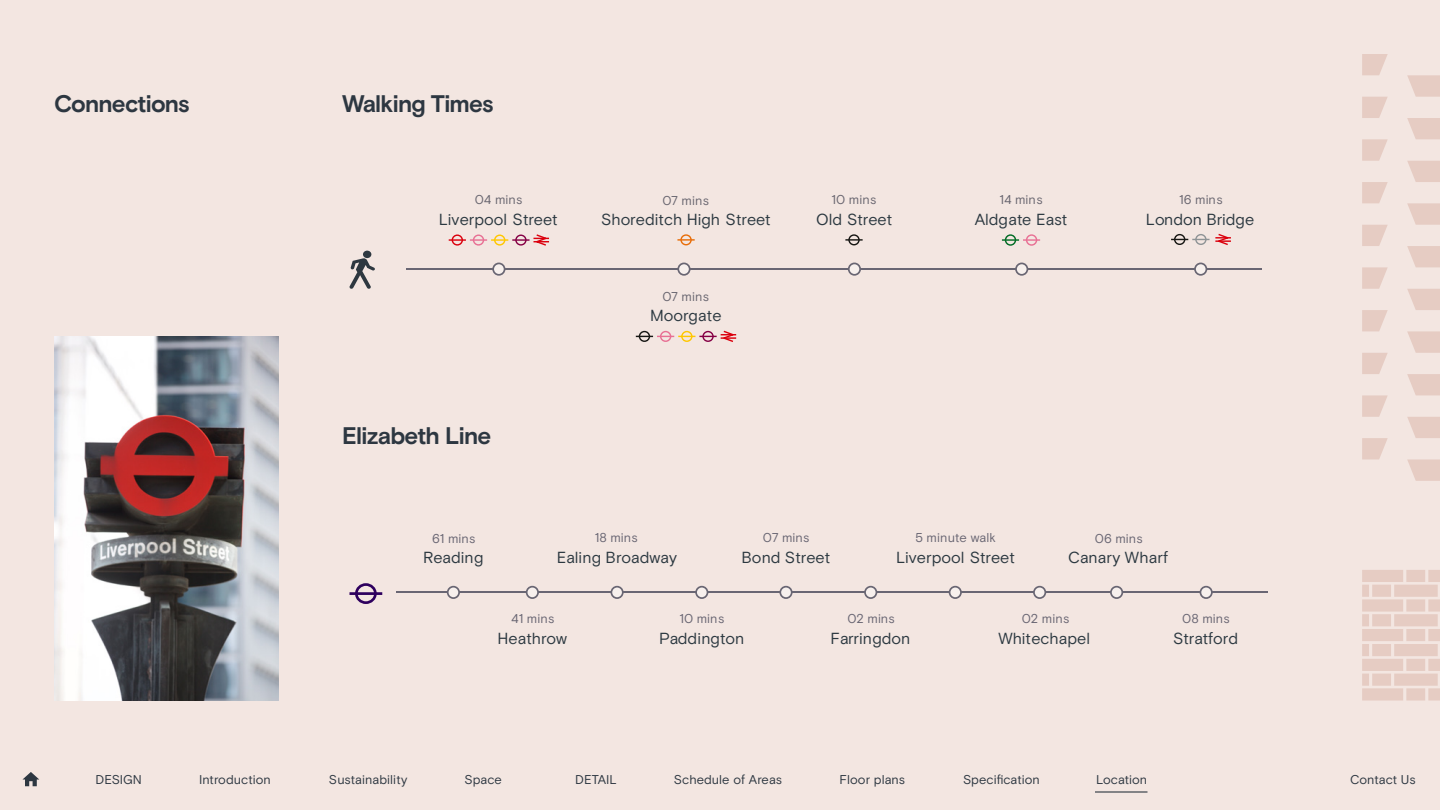
<style>
.page{position:relative;width:1440px;height:810px;background:#f3e6e1}
.page>*{position:absolute;margin:0;border:0;box-sizing:border-box;transform-origin:0 0}
.t1{font:700 24px "Basis Grotesque Pro";letter-spacing:-.03em;color:#2d3741}
.t2{font:16.05px "Basis Grotesque Pro";color:#2b3840}
.t3{font:12.75px "Basis Grotesque Pro";letter-spacing:.005em;color:#2d3741}
.t4{font:12.75px "Basis Grotesque Pro";color:#696673}
.t5{font:12.75px "Basis Grotesque Pro";color:#696670}
</style>
<div class="page">
<img style="left:54px;top:336px;width:224px;height:364px">
<svg style="left:1362px;top:54px;width:78px;height:647px"></svg>
<svg style="left:349px;top:251px;width:26px;height:38px"></svg>
<svg style="left:1171px;top:233px;width:60px;height:12px"></svg>
<div style="left:1005px;top:234px;width:11px;height:12px;border:1px solid #006b24;border-radius:5px"></div>
<div style="left:1026px;top:234px;width:11px;height:12px;border:1px solid #e87094;border-radius:5px"></div>
<svg style="left:1002px;top:239px;width:38px;height:2px"></svg>
<div style="left:848px;top:234px;width:12px;height:11px;border:1px solid #171714;border-radius:50%"></div>
<svg style="left:845px;top:239px;width:18px;height:2px"></svg>
<svg style="left:636px;top:330px;width:101px;height:12px"></svg>
<div style="left:680px;top:234px;width:12px;height:11px;border:1px solid #e86e0a;border-radius:50%"></div>
<svg style="left:677px;top:239px;width:18px;height:2px"></svg>
<svg style="left:449px;top:234px;width:101px;height:12px"></svg>
<hr style="left:407px;top:269px;width:855px;height:1px;background:#696673">
<div style="left:1195px;top:263px;width:11px;height:12px;background:#f7f0ed;border-radius:50%"></div>
<div style="left:1194px;top:263px;width:13px;height:13px;border:2px solid #696673;border-radius:50%"></div>
<div style="left:1016px;top:263px;width:11px;height:12px;background:#f7f0ed;border-radius:50%"></div>
<div style="left:1015px;top:263px;width:13px;height:13px;border:2px solid #696673;border-radius:50%"></div>
<div style="left:849px;top:263px;width:11px;height:12px;background:#f7f0ed;border-radius:50%"></div>
<div style="left:848px;top:263px;width:13px;height:13px;border:2px solid #696673;border-radius:50%"></div>
<div style="left:678px;top:263px;width:12px;height:12px;background:#f7f0ed;border-radius:50%"></div>
<div style="left:677px;top:263px;width:14px;height:13px;border:2px solid #696673;border-radius:50%"></div>
<div style="left:493px;top:263px;width:12px;height:12px;background:#f7f0ed;border-radius:50%"></div>
<div style="left:492px;top:263px;width:13px;height:13px;border:2px solid #696673;border-radius:50%"></div>
<hr style="left:396px;top:592px;width:871px;height:1px;background:#696673">
<div style="left:448px;top:587px;width:11px;height:11px;background:#f7f0ed;border-radius:50%"></div>
<div style="left:447px;top:586px;width:13px;height:13px;border:2px solid #696673;border-radius:50%"></div>
<div style="left:780px;top:587px;width:12px;height:11px;background:#f7f0ed;border-radius:50%"></div>
<div style="left:779px;top:586px;width:14px;height:13px;border:2px solid #696673;border-radius:50%"></div>
<div style="left:1111px;top:587px;width:11px;height:11px;background:#f7f0ed;border-radius:50%"></div>
<div style="left:1110px;top:586px;width:13px;height:13px;border:2px solid #696673;border-radius:50%"></div>
<div style="left:950px;top:587px;width:11px;height:11px;background:#f7f0ed;border-radius:50%"></div>
<div style="left:949px;top:586px;width:13px;height:13px;border:2px solid #696673;border-radius:50%"></div>
<div style="left:611px;top:587px;width:12px;height:11px;background:#f7f0ed;border-radius:50%"></div>
<div style="left:611px;top:586px;width:13px;height:13px;border:2px solid #696673;border-radius:50%"></div>
<div style="left:527px;top:587px;width:11px;height:11px;background:#f7f0ed;border-radius:50%"></div>
<div style="left:526px;top:586px;width:13px;height:13px;border:2px solid #696673;border-radius:50%"></div>
<div style="left:696px;top:587px;width:12px;height:11px;background:#f7f0ed;border-radius:50%"></div>
<div style="left:695px;top:586px;width:13px;height:13px;border:2px solid #696673;border-radius:50%"></div>
<div style="left:865px;top:587px;width:11px;height:11px;background:#f7f0ed;border-radius:50%"></div>
<div style="left:864px;top:586px;width:13px;height:13px;border:2px solid #696673;border-radius:50%"></div>
<div style="left:1034px;top:587px;width:11px;height:11px;background:#f7f0ed;border-radius:50%"></div>
<div style="left:1033px;top:586px;width:13px;height:13px;border:2px solid #696673;border-radius:50%"></div>
<div style="left:1200px;top:587px;width:12px;height:11px;background:#f7f0ed;border-radius:50%"></div>
<div style="left:1200px;top:586px;width:13px;height:13px;border:2px solid #696673;border-radius:50%"></div>
<div style="left:355px;top:583px;width:22px;height:21px;border:3px solid #2e005e;border-radius:50%"></div>
<hr style="left:350px;top:592px;width:32px;height:3px;background:#2e005e">
<svg style="left:22px;top:772px;width:17px;height:14px"></svg>
<hr style="left:1095px;top:791px;width:53px;height:2px;background:#2d3741">
<h1 class="t1" style="left:54px;top:90px;width:137px">Connections</h1>
<h1 class="t1" style="left:342px;top:90px;width:153px">Walking Times</h1>
<p class="t5" style="left:475px;top:192px;width:49px">04 mins</p>
<p class="t2" style="left:439px;top:210px;width:120px">Liverpool Street</p>
<p class="t5" style="left:662px;top:193px;width:48px">07 mins</p>
<p class="t2" style="left:601px;top:210px;width:171px">Shoreditch High Street</p>
<p class="t5" style="left:662px;top:289px;width:48px">07 mins</p>
<p class="t2" style="left:650px;top:306px;width:73px">Moorgate</p>
<p class="t5" style="left:832px;top:192px;width:46px">10 mins</p>
<p class="t2" style="left:816px;top:210px;width:78px">Old Street</p>
<p class="t5" style="left:999px;top:192px;width:45px">14 mins</p>
<p class="t2" style="left:975px;top:210px;width:94px">Aldgate East</p>
<p class="t5" style="left:1179px;top:192px;width:45px">16 mins</p>
<p class="t2" style="left:1146px;top:210px;width:110px">London Bridge</p>
<h1 class="t1" style="left:342px;top:421px;width:151px">Elizabeth Line</h1>
<p class="t4" style="left:432px;top:531px;width:45px">61 mins</p>
<p class="t4" style="left:595px;top:531px;width:45px">18 mins</p>
<p class="t4" style="left:763px;top:531px;width:48px">07 mins</p>
<p class="t4" style="left:915px;top:531px;width:82px">5 minute walk</p>
<p class="t4" style="left:1095px;top:531px;width:49px">06 mins</p>
<p class="t2" style="left:423px;top:548px;width:62px">Reading</p>
<p class="t2" style="left:557px;top:548px;width:122px">Ealing Broadway</p>
<p class="t2" style="left:742px;top:548px;width:90px">Bond Street</p>
<p class="t2" style="left:896px;top:548px;width:120px">Liverpool Street</p>
<p class="t2" style="left:1068px;top:548px;width:101px">Canary Wharf</p>
<p class="t4" style="left:511px;top:611px;width:45px">41 mins</p>
<p class="t2" style="left:497px;top:629px;width:71px">Heathrow</p>
<p class="t4" style="left:679px;top:611px;width:46px">10 mins</p>
<p class="t2" style="left:659px;top:629px;width:87px">Paddington</p>
<p class="t4" style="left:847px;top:611px;width:49px">02 mins</p>
<p class="t2" style="left:831px;top:629px;width:81px">Farringdon</p>
<p class="t4" style="left:1022px;top:611px;width:49px">02 mins</p>
<p class="t2" style="left:998px;top:629px;width:93px">Whitechapel</p>
<p class="t4" style="left:1182px;top:611px;width:49px">08 mins</p>
<p class="t2" style="left:1173px;top:629px;width:66px">Stratford</p>
<p class="t3" style="left:96px;top:772px;width:48px">DESIGN</p>
<p class="t3" style="left:199px;top:772px;width:73px">Introduction</p>
<p class="t3" style="left:329px;top:772px;width:80px">Sustainability</p>
<p class="t3" style="left:465px;top:772px;width:39px">Space</p>
<p class="t3" style="left:575px;top:772px;width:43px">DETAIL</p>
<p class="t3" style="left:674px;top:772px;width:110px">Schedule of Areas</p>
<p class="t3" style="left:839px;top:772px;width:67px">Floor plans</p>
<p class="t3" style="left:963px;top:772px;width:78px">Specification</p>
<p class="t3" style="left:1096px;top:772px;width:53px">Location</p>
<p class="t3" style="left:1350px;top:773px;width:67px">Contact Us</p>
</div>
